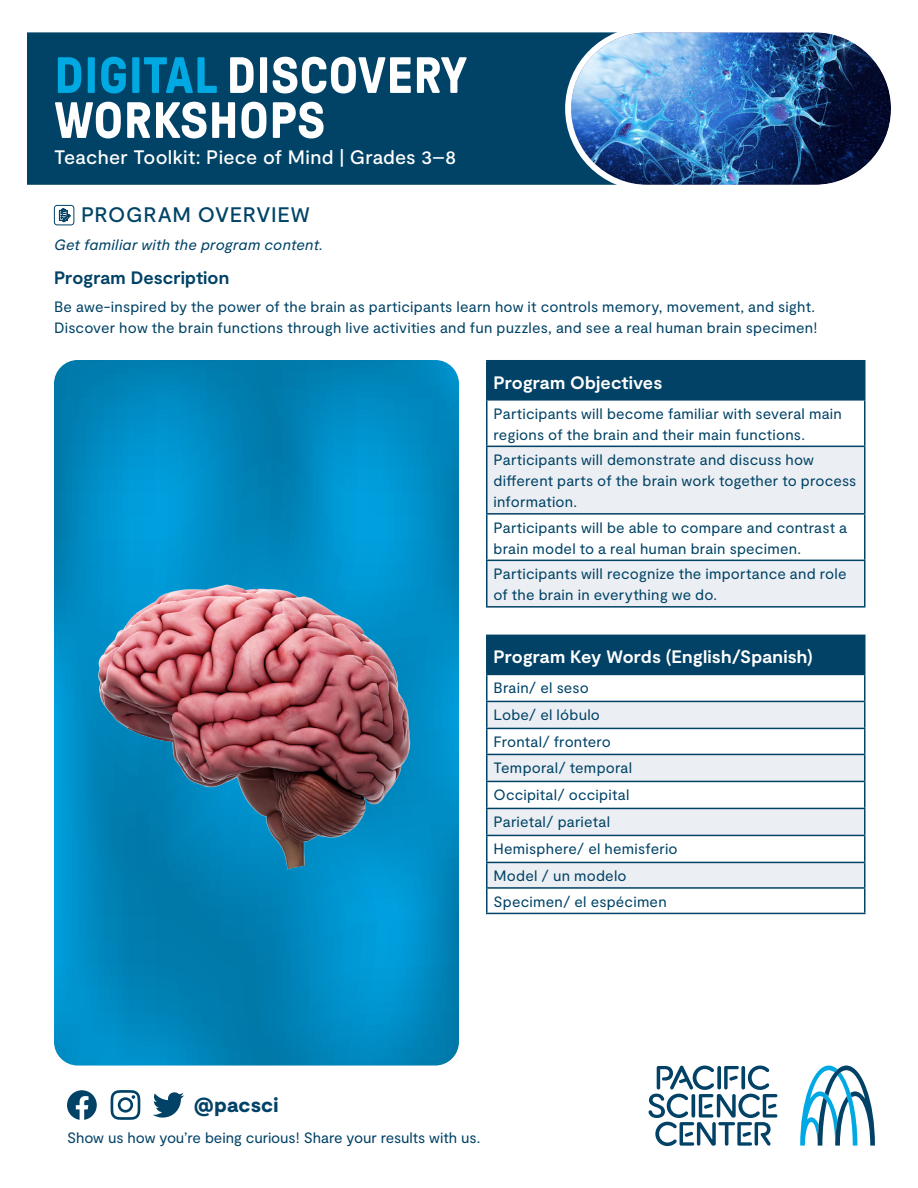
<style>
.page{position:relative;width:918px;height:1188px;background:#fff}
.page>*{position:absolute;margin:0;border:0;box-sizing:border-box;transform-origin:0 0}
.t1{font:700 51px/45px "GT Pressura";letter-spacing:.01em;color:#fff}
.t2{font:500 21px "Moderat";letter-spacing:.03em;color:#004366}
.t3{font:900 20.4px "Moderat";letter-spacing:.01em;color:#024266}
.t4{font:500 19.5px "Moderat";letter-spacing:.01em;color:#fff}
.t5{font:700 18px "Moderat";letter-spacing:.005em;color:#fff}
.t6{font:700 18px "Moderat";letter-spacing:.005em;color:#024266}
.Course_Descr{font:15px/21px "Moderat";letter-spacing:.015em;color:#004366}
.t7{font:15px "Moderat";letter-spacing:-.01em;color:#024266}
.t8{font:italic 15px "Moderat";letter-spacing:.015em;color:#004366}
.s1{color:#00a9e2}
</style>
<div class="page">
<div style="left:27px;top:32px;width:863px;height:153px;background:#004366"></div>
<img style="left:571px;top:32px;width:320px;height:153px;border-radius:76px">
<div style="left:565px;top:26px;width:332px;height:165px;border:6px solid #fff;border-radius:79px"></div>
<svg style="left:800px;top:1066px;width:75px;height:80px"></svg>
<svg style="left:648px;top:1065px;width:129px;height:81px"></svg>
<svg style="left:153px;top:1092px;width:31px;height:26px"></svg>
<svg style="left:111px;top:1090px;width:29px;height:30px"></svg>
<svg style="left:67px;top:1090px;width:30px;height:30px"></svg>
<div style="left:487px;top:361px;width:378px;height:39px;background:#024266"></div>
<svg style="left:488px;top:447px;width:376px;height:159px;fill:#ebeef2"></svg>
<hr style="left:864px;top:401px;width:2px;height:45px;background:#024266">
<hr style="left:864px;top:447px;width:2px;height:66px;background:#024266">
<hr style="left:864px;top:515px;width:2px;height:45px;background:#024266">
<hr style="left:864px;top:561px;width:2px;height:45px;background:#024266">
<hr style="left:486px;top:446px;width:380px;height:1px;background:#024266">
<hr style="left:486px;top:513px;width:380px;height:2px;background:#024266">
<hr style="left:486px;top:560px;width:380px;height:1px;background:#024266">
<hr style="left:486px;top:606px;width:380px;height:2px;background:#024266">
<hr style="left:486px;top:360px;width:380px;height:1px;background:#024266">
<hr style="left:486px;top:361px;width:2px;height:38px;background:#024266">
<hr style="left:864px;top:361px;width:2px;height:38px;background:#024266">
<hr style="left:486px;top:399px;width:380px;height:2px;background:#024266">
<hr style="left:486px;top:401px;width:2px;height:45px;background:#024266">
<hr style="left:486px;top:447px;width:2px;height:66px;background:#024266">
<hr style="left:486px;top:515px;width:2px;height:45px;background:#024266">
<hr style="left:486px;top:561px;width:2px;height:45px;background:#024266">
<div style="left:487px;top:635px;width:378px;height:39px;background:#024266"></div>
<svg style="left:488px;top:702px;width:376px;height:185px;fill:#ebeef2"></svg>
<hr style="left:864px;top:675px;width:2px;height:26px;background:#024266">
<hr style="left:864px;top:702px;width:2px;height:26px;background:#024266">
<hr style="left:864px;top:729px;width:2px;height:25px;background:#024266">
<hr style="left:864px;top:755px;width:2px;height:26px;background:#024266">
<hr style="left:864px;top:782px;width:2px;height:26px;background:#024266">
<hr style="left:864px;top:809px;width:2px;height:26px;background:#024266">
<hr style="left:864px;top:836px;width:2px;height:26px;background:#024266">
<hr style="left:864px;top:863px;width:2px;height:24px;background:#024266">
<hr style="left:864px;top:889px;width:2px;height:24px;background:#024266">
<hr style="left:486px;top:701px;width:380px;height:1px;background:#024266">
<hr style="left:486px;top:728px;width:380px;height:1px;background:#024266">
<hr style="left:486px;top:754px;width:380px;height:1px;background:#024266">
<hr style="left:486px;top:781px;width:380px;height:1px;background:#024266">
<hr style="left:486px;top:808px;width:380px;height:1px;background:#024266">
<hr style="left:486px;top:835px;width:380px;height:1px;background:#024266">
<hr style="left:486px;top:862px;width:380px;height:1px;background:#024266">
<hr style="left:486px;top:887px;width:380px;height:2px;background:#024266">
<hr style="left:486px;top:913px;width:380px;height:1px;background:#024266">
<hr style="left:486px;top:635px;width:380px;height:1px;background:#024266">
<hr style="left:486px;top:636px;width:2px;height:38px;background:#024266">
<hr style="left:864px;top:636px;width:2px;height:38px;background:#024266">
<hr style="left:486px;top:674px;width:380px;height:1px;background:#024266">
<hr style="left:486px;top:675px;width:2px;height:26px;background:#024266">
<hr style="left:486px;top:702px;width:2px;height:26px;background:#024266">
<hr style="left:486px;top:729px;width:2px;height:25px;background:#024266">
<hr style="left:486px;top:755px;width:2px;height:26px;background:#024266">
<hr style="left:486px;top:782px;width:2px;height:26px;background:#024266">
<hr style="left:486px;top:809px;width:2px;height:26px;background:#024266">
<hr style="left:486px;top:836px;width:2px;height:26px;background:#024266">
<hr style="left:486px;top:863px;width:2px;height:24px;background:#024266">
<hr style="left:486px;top:889px;width:2px;height:24px;background:#024266">
<svg style="left:54px;top:360px;width:405px;height:706px"></svg>
<img style="left:54px;top:567px;width:405px;height:321px">
<div style="left:54px;top:205px;width:20px;height:20px;border:1px solid #024266;border-radius:3px"></div>
<svg style="left:59px;top:208px;width:11px;height:14px"></svg>
<h1 class="t1" style="left:54px;top:53px;width:414px"><span class="s1">DIGITAL</span> DISCOVERY<br>WORKSHOPS</h1>
<h3 class="t4" style="left:54px;top:146px;width:404px">Teacher Toolkit: Piece of Mind | Grades 3–8</h3>
<p class="t2" style="left:81px;top:202px;width:230px">PROGRAM OVERVIEW</p>
<p class="t8" style="left:54px;top:236px;width:271px">Get familiar with the program content.</p>
<p class="t6" style="left:54px;top:267px;width:177px">Program Description</p>
<p class="Course_Descr" style="left:54px;top:297px;width:765px">Be awe-inspired by the power of the brain as participants learn how it controls memory, movement, and sight.<br>Discover how the brain functions through live activities and fun puzzles, and see a real human brain specimen!</p>
<p class="t5" style="left:494px;top:372px;width:170px">Program Objectives</p>
<p class="Course_Descr" style="left:494px;top:403px;width:350px">Participants will become familiar with several main regions of the brain and their main functions.</p>
<p class="Course_Descr" style="left:494px;top:450px;width:364px">Participants will demonstrate and discuss how different parts of the brain work together to process information.</p>
<p class="Course_Descr" style="left:494px;top:517px;width:355px">Participants will be able to compare and contrast a brain model to a real human brain specimen.</p>
<p class="Course_Descr" style="left:494px;top:564px;width:355px">Participants will recognize the importance and role of the brain in everything we do.</p>
<p class="t5" style="left:494px;top:646px;width:321px">Program Key Words (English/Spanish)</p>
<p class="Course_Descr" style="left:494px;top:678px;width:97px">Brain/ el seso</p>
<p class="Course_Descr" style="left:494px;top:705px;width:108px">Lobe/ el lóbulo</p>
<p class="Course_Descr" style="left:494px;top:732px;width:119px">Frontal/ frontero</p>
<p class="Course_Descr" style="left:494px;top:758px;width:140px">Temporal/ temporal</p>
<p class="Course_Descr" style="left:494px;top:785px;width:137px">Occipital/ occipital</p>
<p class="Course_Descr" style="left:494px;top:812px;width:118px">Parietal/ parietal</p>
<p class="Course_Descr" style="left:494px;top:839px;width:186px">Hemisphere/ el hemisferio</p>
<p class="Course_Descr" style="left:494px;top:866px;width:135px">Model / un modelo</p>
<p class="Course_Descr" style="left:494px;top:891px;width:175px">Specimen/ el espécimen</p>
<h3 class="t3" style="left:194px;top:1093px;width:86px">@pacsci</h3>
<p class="t7" style="left:67px;top:1129px;width:415px">Show us how you’re being curious! Share your results with us.</p>
</div>
